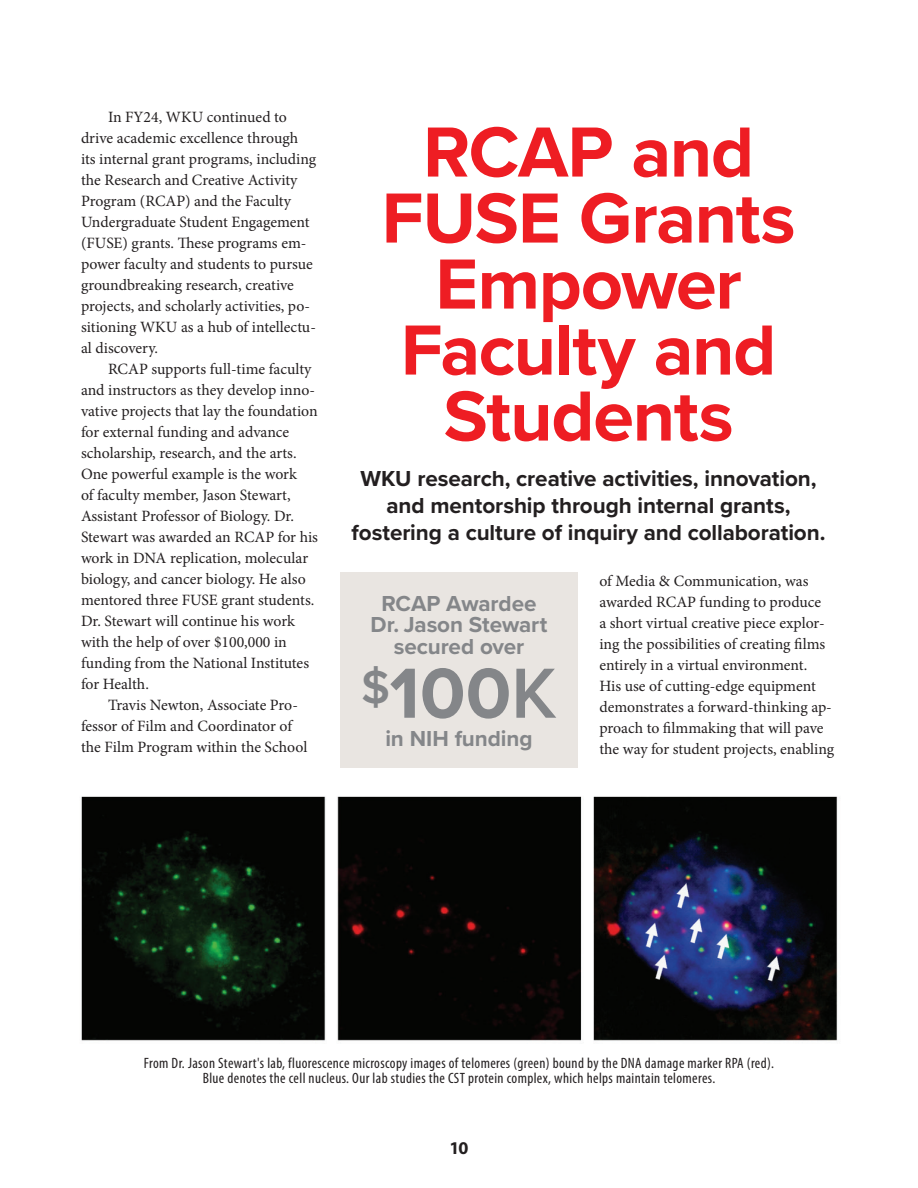
<style>
.page{position:relative;width:918px;height:1188px;background:#fff}
.page>*{position:absolute;margin:0;border:0;box-sizing:border-box;transform-origin:0 0}
.Title_-_Slight_Smaller{font:700 73.5px/66px "Proxima Nova";letter-spacing:-.015em;color:#ee1d23;text-align:center}
.Title_-_Original{font:700 73.5px "Proxima Nova";color:#848689}
.Title_-_Secondary{font:700 22.5px/27px "Proxima Nova";letter-spacing:-.005em;color:#231f20;text-align:center}
.Title_-_Secondary-2{font:700 22.5px/21.3px "Proxima Nova";letter-spacing:-.005em;color:#848689;text-align:center}
.t1{font:700 18px "Myriad Pro";color:#231f20}
.Body_-_Minion_Pro{font:15.75px/21px "Minion Pro";color:#231f20}
.t2{font:condensed 15px/15px "Myriad Pro";letter-spacing:.025em;color:#231f20;text-align:center}
.s1{font-weight:600}
</style>
<div class="page">
<img style="left:81px;top:796px;width:757px;height:245px">
<div style="left:340px;top:572px;width:238px;height:195px;background:#e9e5e1"></div>
<p class="Body_-_Minion_Pro" style="left:81px;top:107px;width:237px;text-indent:27px">In FY24, WKU continued to drive academic excellence through its internal grant programs, including the Research and Creative Activity Program (RCAP) and the Faculty Undergraduate Student Engagement (FUSE) grants. These programs em&shy;power faculty and students to pursue groundbreaking research, creative projects, and scholarly activities, po&shy;sitioning WKU as a hub of intellectu&shy;al discovery.</p>
<p class="Body_-_Minion_Pro" style="left:81px;top:359px;width:239px;text-indent:27px">RCAP supports full-time faculty and instructors as they develop inno&shy;vative projects that lay the foundation for external funding and advance scholarship, research, and the arts.<br>One powerful example is the work<br>of faculty member, Jason Stewart, Assistant Professor of Biology. Dr.<br>Stewart was awarded an RCAP for his work in DNA replication, molecular biology, and cancer biology. He also mentored three FUSE grant students.<br>Dr. Stewart will continue his work with the help of over $100,000 in funding from the National Institutes for Health.</p>
<p class="Body_-_Minion_Pro" style="left:81px;top:695px;width:228px;text-indent:27px">Travis Newton, Associate Pro&shy;fessor of Film and Coordinator of the Film Program within the School</p>
<p class="Title_-_Slight_Smaller" style="left:382px;top:117px;width:415px">RCAP and<br>FUSE Grants<br>Empower<br>Faculty and<br>Students</p>
<p class="Title_-_Secondary" style="left:352px;top:465px;width:475px">WKU research, creative activities, innovation, and mentorship through internal grants, fostering a culture of inquiry and collaboration.</p>
<p class="Body_-_Minion_Pro" style="left:599px;top:570px;width:236px">of Media &amp; Communication, was awarded RCAP funding to produce<br>a short virtual creative piece explor&shy;ing the possibilities of creating films entirely in a virtual environment.<br>His use of cutting-edge equipment demonstrates a forward-thinking ap&shy;proach to filmmaking that will pave the way for student projects, enabling</p>
<p class="Title_-_Secondary-2" style="left:371px;top:592px;width:178px">RCAP Awardee<br>Dr. Jason Stewart secured over</p>
<p class="Title_-_Original" style="left:361px;top:638px;width:197px"><sup>$</sup>100<span class="s1">K</span></p>
<p class="Title_-_Secondary-2" style="left:385px;top:727px;width:149px">in NIH funding</p>
<p class="t2" style="left:144px;top:1055px;width:632px">From Dr. Jason Stewart's lab, fluorescence microscopy images of telomeres (green) bound by the DNA damage marker RPA (red).<br>Blue denotes the cell nucleus. Our lab studies the CST protein complex, which helps maintain telomeres.</p>
<p class="t1" style="left:449px;top:1136px;width:21px">10</p>
</div>
